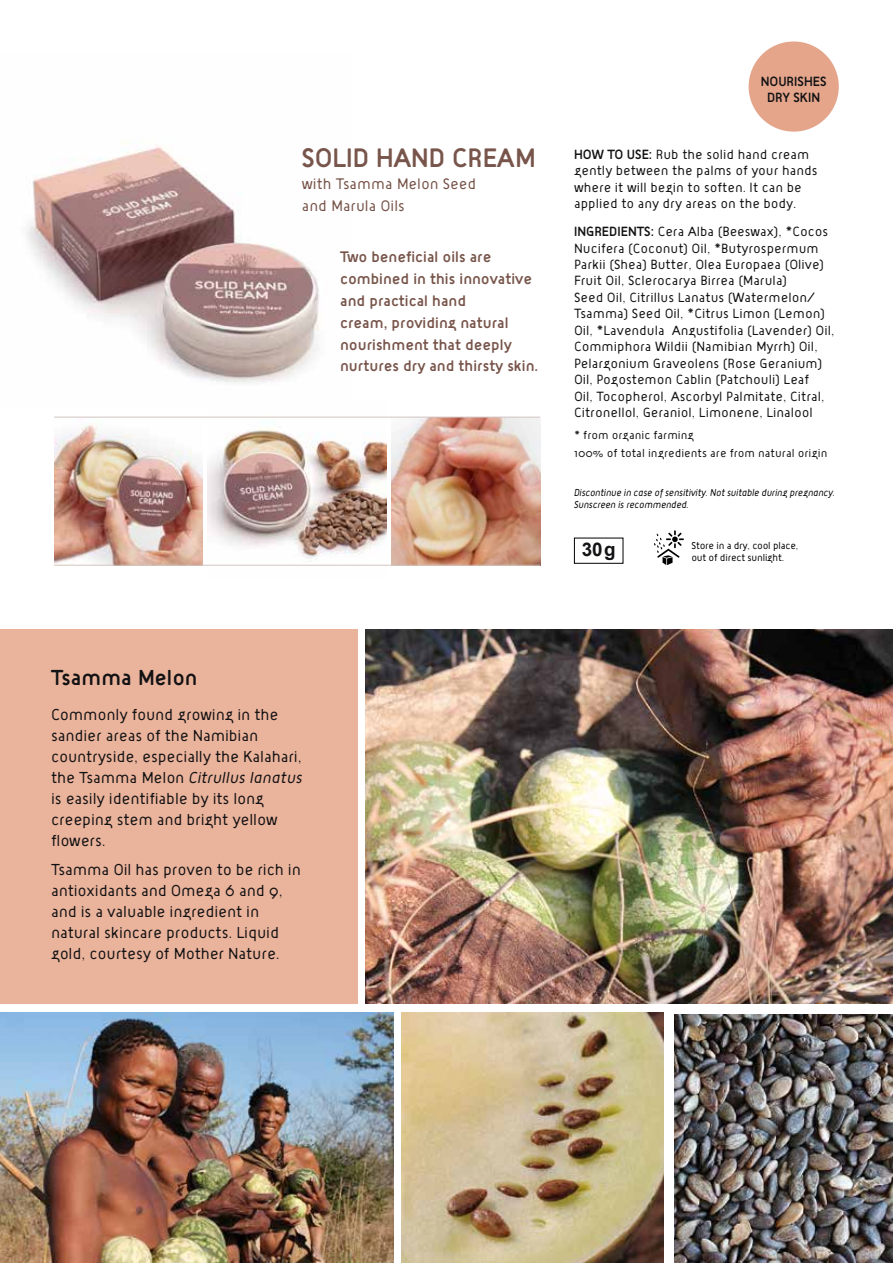
<style>
.page{position:relative;width:893px;height:1263px;background:#fff}
.page>*{position:absolute;margin:0;border:0;box-sizing:border-box;transform-origin:0 0}
.t1{font:27.75px "Target";color:#78554b}
.t2{font:22.5px "Target";color:#131214}
.t3{font:700 18.75px "Arial";color:#131214}
.t4{font:300 16.5px/21px "Target";letter-spacing:-.01em;color:#131214}
.t5{font:15.9px/21.8px "Target";color:#78554b}
.t6{font:300 15.9px/21.8px "Target";color:#755147}
.t7{font:300 13.8px/16.5px "Target";color:#131214}
.t8{font:13.8px/16.5px "Target";color:#131214;text-align:center}
.t9{font:300 12px/17.7px "Target";color:#131214}
.t10{font:italic 300 10.5px/12px "Target";letter-spacing:-.02em;color:#000;scale:.92 1}
.t11{font:300 10.5px/12px "Target";letter-spacing:-.02em;color:#000}
.s1{font-weight:400}
.s2{font-style:italic}
</style>
<div class="page">
<img style="left:54px;top:425px;width:149px;height:140px">
<img style="left:207px;top:416px;width:179px;height:149px">
<img style="left:392px;top:418px;width:148px;height:147px">
<img style="left:26px;top:141px;width:293px;height:242px">
<div style="left:574px;top:538px;width:49px;height:26px;border:1px solid #000"></div>
<svg style="left:654px;top:530px;width:30px;height:35px"></svg>
<hr style="left:54px;top:565px;width:486px;height:1px;background:#d1c5c0">
<hr style="left:54px;top:417px;width:486px;height:1px;background:#d1c5c0">
<div style="left:0;top:629px;width:357px;height:374px;background:#eab39b"></div>
<img style="left:366px;top:629px;width:527px;height:374px">
<img style="left:674px;top:1014px;width:219px;height:249px">
<img style="left:402px;top:1012px;width:261px;height:251px">
<img style="left:0;top:1012px;width:393px;height:251px">
<div style="left:749px;top:41px;width:90px;height:91px;background:#e4a58b;border-radius:50%"></div>
<h1 class="t1" style="left:302px;top:141px;width:235px">SOLID HAND CREAM</h1>
<p class="t6" style="left:302px;top:173px;width:176px">with Tsamma Melon Seed and Marula Oils</p>
<p class="t5" style="left:340px;top:246px;width:200px">Two beneficial oils are combined in this innovative and practical hand<br>cream, providing natural nourishment that deeply nurtures dry and thirsty skin.</p>
<p class="t8" style="left:761px;top:73px;width:67px">NOURISHES<br>DRY SKIN</p>
<p class="t7" style="left:574px;top:146px;width:245px"><span class="s1">HOW TO USE:</span> Rub the solid hand cream gently between the palms of your hands where it will begin to soften. It can be applied to any dry areas on the body.</p>
<p class="t7" style="left:574px;top:223px;width:262px"><span class="s1">INGREDIENTS:</span> Cera Alba (Beeswax), *Cocos Nucifera (Coconut) Oil, *Butyrospermum Parkii (Shea) Butter, Olea Europaea (Olive)<br>Fruit Oil, Sclerocarya Birrea (Marula)<br>Seed Oil, Citrillus Lanatus (Watermelon/ Tsamma) Seed Oil, *Citrus Limon (Lemon)<br>Oil, *Lavendula Angustifolia (Lavender) Oil, Commiphora Wildii (Namibian Myrrh) Oil, Pelargonium Graveolens (Rose Geranium)<br>Oil, Pogostemon Cablin (Patchouli) Leaf<br>Oil, Tocopherol, Ascorbyl Palmitate, Citral, Citronellol, Geraniol, Limonene, Linalool</p>
<p class="t9" style="left:574px;top:426px;width:255px">* from organic farming<br>100% of total ingredients are from natural origin</p>
<p class="t10" style="left:574px;top:486px;width:285px">Discontinue in case of sensitivity. Not suitable during pregnancy.<br>Sunscreen is recommended.</p>
<h3 class="t3" style="left:582px;top:537px;width:35px">30 g</h3>
<p class="t11" style="left:691px;top:539px;width:108px">Store in a dry, cool place, out of direct sunlight.</p>
<h2 class="t2" style="left:51px;top:663px;width:148px">Tsamma Melon</h2>
<p class="t4" style="left:51px;top:703px;width:253px">Commonly found growing in the sandier areas of the Namibian countryside, especially the Kalahari, the Tsamma Melon <span class="s2">Citrullus lanatus </span>is easily identifiable by its long creeping stem and bright yellow flowers.</p>
<p class="t4" style="left:51px;top:858px;width:251px">Tsamma Oil has proven to be rich in antioxidants and Omega 6 and 9, and is a valuable ingredient in natural skincare products. Liquid gold, courtesy of Mother Nature.</p>
</div>
